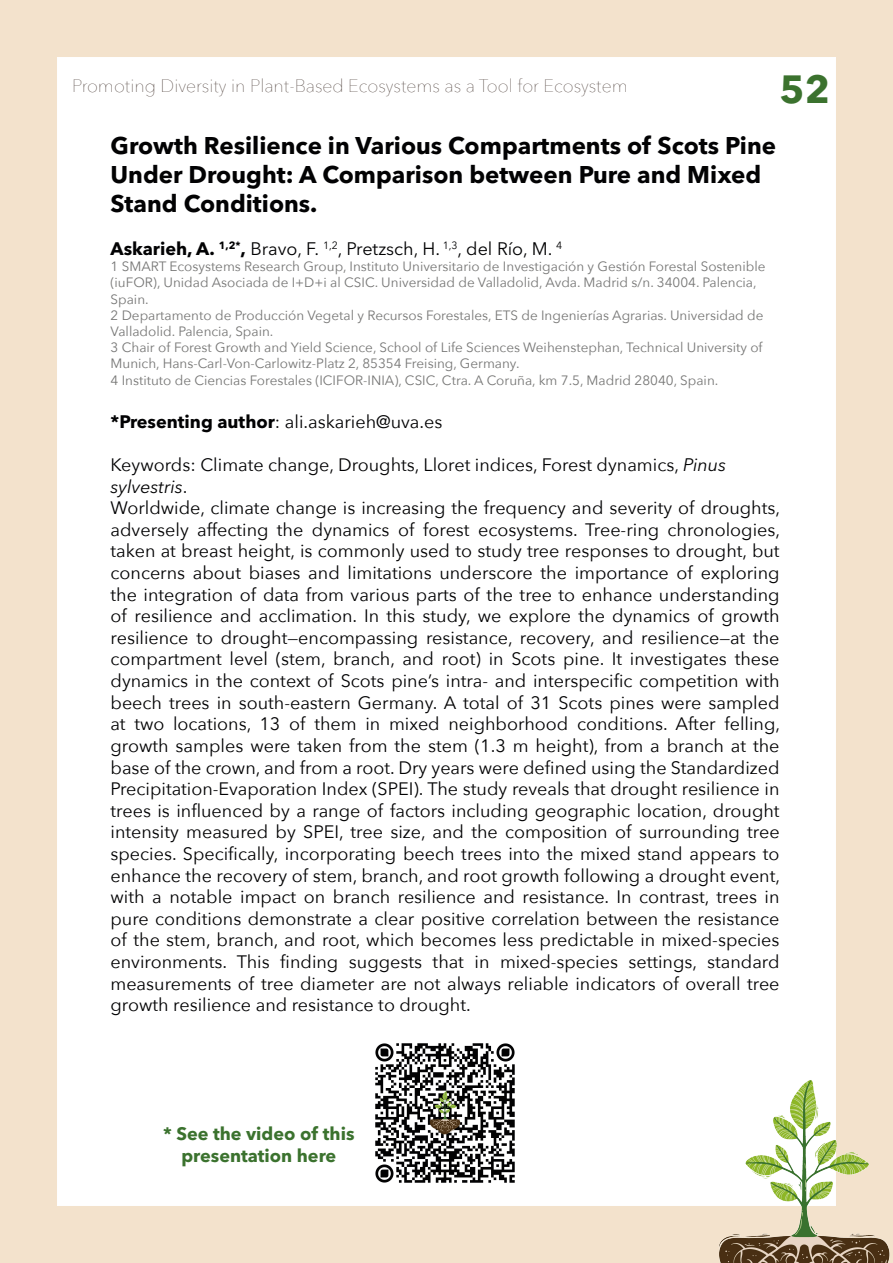
<style>
.page{position:relative;width:893px;height:1263px;background:#fff}
.page>*{position:absolute;margin:0;border:0;box-sizing:border-box;transform-origin:0 0}
.t1{font:700 39px "Avenir Next LT Pro";color:#3b722e}
.t2{font:700 24px/28.8px "Avenir Next LT Pro";color:#020203}
.t3{font:18px/21.6px "Avenir Next";color:#020203}
.t4{font:200 18px "Avenir Next";color:#3d2e28}
.t5{font:18px "Avenir Next LT Pro";color:#020203}
.t6{font:700 18px/21.6px "Avenir Next LT Pro";color:#3b722e;text-align:center}
.t7{font:13.5px/16.2px "Avenir Next";color:#767675}
.s1{font-weight:700}
.s2{font-family:"Avenir Next LT Pro";font-weight:700}
.s3{font-family:"Avenir Next LT Pro";font-style:italic}
</style>
<div class="page">
<div style="left:0;top:0;width:893px;height:1263px;border:57px solid #f3e2cc"></div>
<img style="left:691px;top:1076px;width:202px;height:187px">
<img style="left:375px;top:1043px;width:140px;height:140px">
<p class="t4" style="left:72px;top:70px;width:557px">Promoting Diversity in Plant-Based Ecosystems as a Tool for Ecosystem</p>
<p class="t1" style="left:780px;top:66px;width:52px">52</p>
<p class="t2" style="left:111px;top:131px;width:667px">Growth Resilience in Various Compartments of Scots Pine<br>Under Drought: A Comparison between Pure and Mixed<br>Stand Conditions.</p>
<p class="t5" style="left:111px;top:238px;width:453px"><span class="s1">Askarieh, A.</span> <sup>1,2*</sup><span class="s1">,</span> Bravo, F. <sup>1,2</sup>, Pretzsch, H. <sup>1,3</sup>, del Río, M. <sup>4</sup></p>
<p class="t7" style="left:111px;top:258px;width:656px">1 SMART Ecosystems Research Group, Instituto Universitario de Investigación y Gestión Forestal Sostenible (iuFOR), Unidad Asociada de I+D+i al CSIC. Universidad de Valladolid, Avda. Madrid s/n. 34004. Palencia,<br>Spain.</p>
<p class="t7" style="left:111px;top:306px;width:654px">2 Departamento de Producción Vegetal y Recursos Forestales, ETS de Ingenierías Agrarias. Universidad de<br>Valladolid. Palencia, Spain.</p>
<p class="t7" style="left:111px;top:339px;width:654px">3 Chair of Forest Growth and Yield Science, School of Life Sciences Weihenstephan, Technical University of<br>Munich, Hans-Carl-Von-Carlowitz-Platz 2, 85354 Freising, Germany.</p>
<p class="t7" style="left:111px;top:371px;width:609px">4 Instituto de Ciencias Forestales (ICIFOR-INIA), CSIC, Ctra. A Coruña, km 7.5, Madrid 28040, Spain.</p>
<p class="t3" style="left:111px;top:410px;width:333px"><span class="s2">*Presenting author</span>: ali.askarieh@uva.es</p>
<p class="t3" style="left:111px;top:453px;width:617px">Keywords: Climate change, Droughts, Lloret indices, Forest dynamics, <span class="s3">Pinus sylvestris</span>.</p>
<p class="t3" style="left:111px;top:496px;width:671px;text-align:justify">Worldwide, climate change is increasing the frequency and severity of droughts, adversely affecting the dynamics of forest ecosystems. Tree-ring chronologies, taken at breast height, is commonly used to study tree responses to drought, but concerns about biases and limitations underscore the importance of exploring the integration of data from various parts of the tree to enhance understanding of resilience and acclimation. In this study, we explore the dynamics of growth resilience to drought—encompassing resistance, recovery, and resilience—at the compartment level (stem, branch, and root) in Scots pine. It investigates these dynamics in the context of Scots pine’s intra- and interspecific competition with beech trees in south-eastern Germany. A total of 31 Scots pines were sampled at two locations, 13 of them in mixed neighborhood conditions. After felling, growth samples were taken from the stem (1.3 m height), from a branch at the base of the crown, and from a root. Dry years were defined using the Standardized Precipitation-Evaporation Index (SPEI). The study reveals that drought resilience in trees is influenced by a range of factors including geographic location, drought intensity measured by SPEI, tree size, and the composition of surrounding tree species. Specifically, incorporating beech trees into the mixed stand appears to enhance the recovery of stem, branch, and root growth following a drought event, with a notable impact on branch resilience and resistance. In contrast, trees in pure conditions demonstrate a clear positive correlation between the resistance of the stem, branch, and root, which becomes less predictable in mixed-species environments. This finding suggests that in mixed-species settings, standard measurements of tree diameter are not always reliable indicators of overall tree growth resilience and resistance to drought.</p>
<p class="t6" style="left:163px;top:1123px;width:193px">* See the video of this presentation here</p>
</div>
